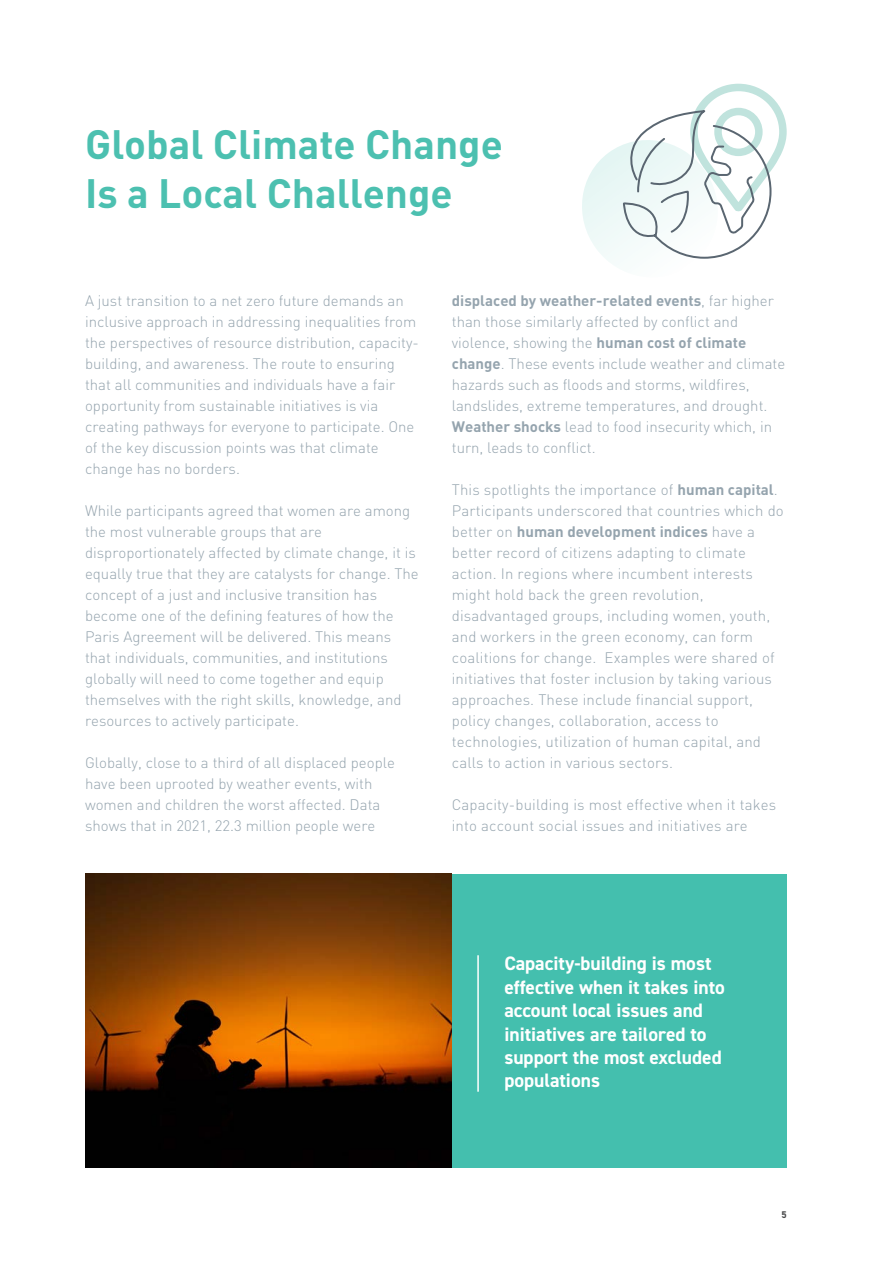
<style>
.page{position:relative;width:893px;height:1263px;background:#fff}
.page>*{position:absolute;margin:0;border:0;box-sizing:border-box;transform-origin:0 0}
.Headline{font:700 40.5px/48.6px "DIN Pro";color:#4cc0b0}
.t1{font:700 19.5px/23.4px "DIN2014";color:#fff}
.t2{font:300 15px/21px "DIN Pro";color:#95a4ae}
.t3{font:700 9.75px "DIN2014";color:#4b4c4d}
.s1{font-weight:700}
</style>
<div class="page">
<img style="left:85px;top:874px;width:367px;height:293px">
<div style="left:452px;top:874px;width:335px;height:294px;background:#44bfae"></div>
<hr style="left:477px;top:955px;width:2px;height:137px;background:#fff">
<svg style="left:582px;top:83px;width:205px;height:179px"></svg>
<p class="Headline" style="left:85px;top:115px;width:419px">Global Climate Change<br>Is a Local Challenge</p>
<p class="t2" style="left:85px;top:289px;width:335px">A just transition to a net zero future demands an inclusive approach in addressing inequalities from the perspectives of resource distribution, capacity&shy;building, and awareness. The route to ensuring that all communities and individuals have a fair opportunity from sustainable initiatives is via creating pathways for everyone to participate. One of the key discussion points was that climate change has no borders.</p>
<p class="t2" style="left:85px;top:499px;width:335px">While participants agreed that women are among the most vulnerable groups that are disproportionately affected by climate change, it is equally true that they are catalysts for change. The concept of a just and inclusive transition has become one of the defining features of how the Paris Agreement will be delivered. This means that individuals, communities, and institutions globally will need to come together and equip themselves with the right skills, knowledge, and resources to actively participate.</p>
<p class="t2" style="left:85px;top:751px;width:311px">Globally, close to a third of all displaced people have been uprooted by weather events, with women and children the worst affected. Data shows that in 2021, 22.3 million people were</p>
<p class="t2" style="left:452px;top:289px;width:335px"><span class="s1">displaced by weather-related events</span>, far higher than those similarly affected by conflict and violence, showing the <span class="s1">human cost of climate change</span>. These events include weather and climate hazards such as floods and storms, wildfires, landslides, extreme temperatures, and drought.<br><span class="s1">Weather shocks</span> lead to food insecurity which, in turn, leads to conflict.</p>
<p class="t2" style="left:452px;top:478px;width:334px">This spotlights the importance of <span class="s1">human capital</span>.<br>Participants underscored that countries which do better on <span class="s1">human development indices</span> have a better record of citizens adapting to climate action. In regions where incumbent interests might hold back the green revolution, disadvantaged groups, including women, youth, and workers in the green economy, can form coalitions for change. Examples were shared of initiatives that foster inclusion by taking various approaches. These include financial support, policy changes, collaboration, access to technologies, utilization of human capital, and calls to action in various sectors.</p>
<p class="t2" style="left:452px;top:793px;width:326px">Capacity-building is most effective when it takes into account social issues and initiatives are</p>
<p class="t1" style="left:504px;top:952px;width:222px">Capacity-building is most effective when it takes into account local issues and initiatives are tailored to support the most excluded populations</p>
<p class="t3" style="left:781px;top:1208px;width:7px">5</p>
</div>
